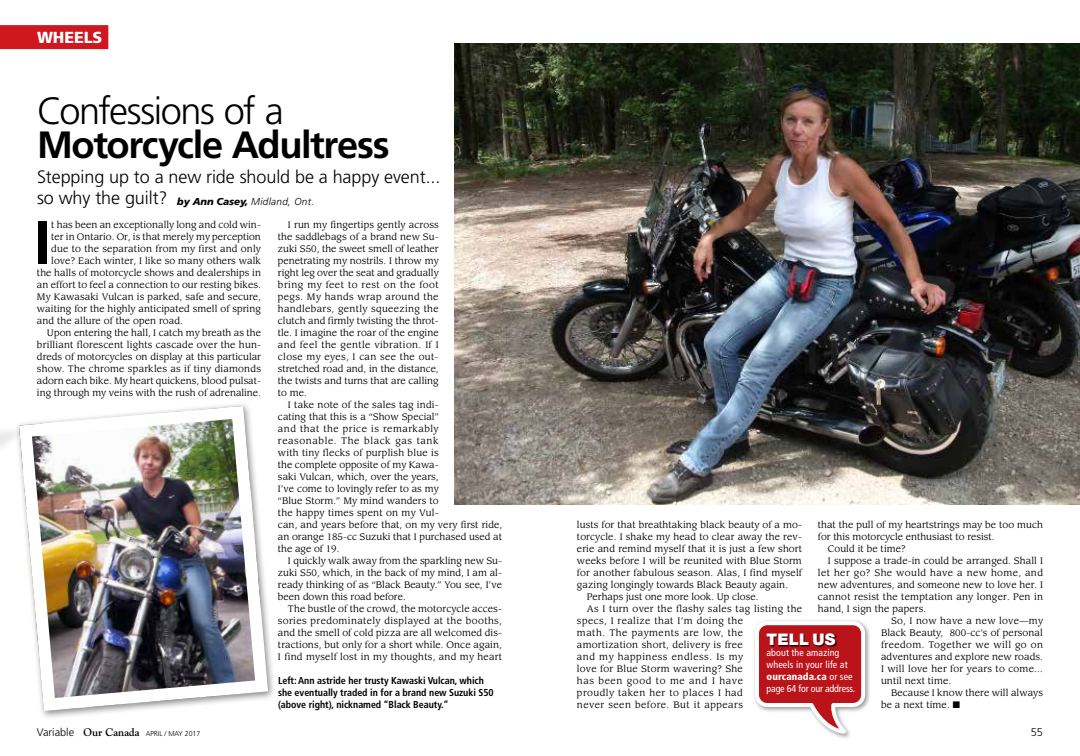
<style>
.page{position:relative;width:1080px;height:756px;background:#fff}
.page>*{position:absolute;margin:0;border:0;box-sizing:border-box;transform-origin:0 0}
.t1{font:700 60.8px "Frutiger";color:#000}
.t2{font:700 38px "Frutiger";letter-spacing:-.035em;color:#000}
.t3{font:300 38px "Frutiger";letter-spacing:-.04em;color:#000}
.t4{font:300 18px/22px "Frutiger";letter-spacing:-.005em;color:#000}
.t5{font:900 16px "Helvetica Neue";letter-spacing:.01em;color:#fff}
.t6{font:900 16px "Frutiger";letter-spacing:-.005em;color:#fff}
.t7{font:300 11px "Frutiger";color:#000}
.t8{font:700 condensed 10px/12px "Frutiger";letter-spacing:-.005em;color:#000}
.t9{font:condensed 10px/12px "Frutiger";letter-spacing:.01em;color:#fff}
.t10{font:9.2px/12px "Leawood";letter-spacing:.01em;color:#000;text-align:justify}
.t11{font:9.2px "Leawood";letter-spacing:.045em;color:#000}
.t12{font:9.2px "Leawood";letter-spacing:.03em;color:#000}
.t13{font:9.2px "Leawood";letter-spacing:.05em;color:#000}
.t14{font:9.2px "Leawood";letter-spacing:.04em;color:#000}
.t15{font:9.2px "Leawood";letter-spacing:.06em;color:#000}
.t16{font:300 7px "Frutiger";color:#000}
.s1{font-weight:900;font-style:italic;font-size:10px}
.s2{font-style:italic;font-size:10px}
.s3{font-weight:900}
.s4{font-family:"Goudy";font-weight:700;font-size:11px}
</style>
<div class="page">
<img style="left:455px;top:43px;width:625px;height:462px">
<img style="left:922px;top:78px;width:62px;height:66px">
<div style="left:753px;top:619px;width:119px;height:121px;background:#000;opacity:.4"></div>
<svg style="left:753px;top:619px;width:114px;height:118px"></svg>
<div style="left:767px;top:634px;width:70px;height:14px;background:#000;opacity:.75"></div>
<img style="left:22px;top:404px;width:252px;height:314px">
<div style="left:0;top:424px;width:28px;height:82px;background:#000;opacity:.45"></div>
<svg style="left:0;top:429px;width:21px;height:69px"></svg>
<div style="left:0;top:25px;width:108px;height:24px;background:#ce171e"></div>
<h3 class="t6" style="left:37px;top:27px;width:67px">WHEELS</h3>
<h2 class="t3" style="left:37px;top:89px;width:248px">Confessions of a</h2>
<h2 class="t2" style="left:37px;top:123px;width:354px">Motorcycle Adultress</h2>
<h3 class="t4" style="left:37px;top:166px;width:405px">Stepping up to a new ride should be a happy event... so why the guilt? <span class="s1">by Ann Casey,</span> <span class="s2">Midland, Ont.</span></h3>
<h1 class="t1" style="left:34px;top:207px;width:18px">I</h1>
<p class="t10" style="left:51px;top:219px;width:211px">t has been an exceptionally long and cold win-</p>
<p class="t10" style="left:51px;top:231px;width:211px">ter in Ontario. Or, is that merely my perception</p>
<p class="t10" style="left:51px;top:243px;width:211px">due to the separation from my first and only</p>
<p class="t10" style="left:51px;top:255px;width:211px">love? Each winter, I like so many others walk</p>
<p class="t10" style="left:37px;top:267px;width:226px">the halls of motorcycle shows and dealerships in</p>
<p class="t10" style="left:37px;top:279px;width:226px">an effort to feel a connection to our resting bikes.</p>
<p class="t10" style="left:37px;top:291px;width:225px">My Kawasaki Vulcan is parked, safe and secure,</p>
<p class="t10" style="left:37px;top:303px;width:226px">waiting for the highly anticipated smell of spring</p>
<p class="t10" style="left:37px;top:315px;width:147px">and the allure of the open road.</p>
<p class="t10" style="left:47px;top:327px;width:216px">Upon entering the hall, I catch my breath as the</p>
<p class="t10" style="left:37px;top:339px;width:226px">brilliant florescent lights cascade over the hun-</p>
<p class="t10" style="left:37px;top:351px;width:226px">dreds of motorcycles on display at this particular</p>
<p class="t10" style="left:37px;top:363px;width:225px">show. The chrome sparkles as if tiny diamonds</p>
<p class="t10" style="left:37px;top:375px;width:225px">adorn each bike. My heart quickens, blood pulsat-</p>
<p class="t10" style="left:37px;top:387px;width:226px">ing through my veins with the rush of adrenaline.</p>
<p class="t10" style="left:278px;top:219px;width:162px;text-indent:10px">I run my fingertips gently across the saddlebags of a brand new Su&shy;zuki S50, the sweet smell of leather penetrating my nostrils. I throw my right leg over the seat and gradually bring my feet to rest on the foot pegs. My hands wrap around the handlebars, gently squeezing the clutch and firmly twisting the throt&shy;tle. I imagine the roar of the engine and feel the gentle vibration. If I close my eyes, I can see the out&shy;stretched road and, in the distance, the twists and turns that are calling to me.</p>
<p class="t10" style="left:278px;top:399px;width:226px;text-align:left;text-indent:10px">I take note of the sales tag indi-<br>cating that this is a “Show Special”<br>and that the price is remarkably<br>reasonable. The black gas tank<br>with tiny flecks of purplish blue is<br>the complete opposite of my Kawa-<br>saki Vulcan, which, over the years,<br>I’ve come to lovingly refer to as my<br>“Blue Storm.” My mind wanders to<br>the happy times spent on my Vul-<br>can, and years before that, on my very first ride, an orange 185-cc Suzuki that I purchased used at the age of 19.</p>
<p class="t10" style="left:278px;top:555px;width:226px;text-indent:10px">I quickly walk away from the sparkling new Su&shy;zuki S50, which, in the back of my mind, I am al&shy;ready thinking of as “Black Beauty.” You see, I’ve been down this road before.</p>
<p class="t10" style="left:278px;top:603px;width:226px;text-indent:10px">The bustle of the crowd, the motorcycle acces&shy;sories predominately displayed at the booths, and the smell of cold pizza are all welcomed dis&shy;tractions, but only for a short while. Once again, I find myself lost in my thoughts, and my heart</p>
<p class="t8" style="left:278px;top:675px;width:217px">Left: Ann astride her trusty Kawaski Vulcan, which she eventually traded in for a brand new Suzuki S50 (above right), nicknamed “Black Beauty.”</p>
<p class="t10" style="left:818px;top:519px;width:226px">that the pull of my heartstrings may be too much</p>
<p class="t10" style="left:818px;top:531px;width:178px">for this motorcycle enthusiast to resist.</p>
<p class="t10" style="left:828px;top:543px;width:79px">Could it be time?</p>
<p class="t10" style="left:828px;top:555px;width:217px">I suppose a trade-in could be arranged. Shall I</p>
<p class="t11" style="left:818px;top:567px;width:227px">let her go? She would have a new home, and</p>
<p class="t10" style="left:818px;top:579px;width:226px">new adventures, and someone new to love her. I</p>
<p class="t10" style="left:818px;top:591px;width:227px">cannot resist the temptation any longer. Pen in</p>
<p class="t10" style="left:818px;top:603px;width:110px">hand, I sign the papers.</p>
<p class="t12" style="left:891px;top:615px;width:154px">So, I now have a new love—my</p>
<p class="t10" style="left:881px;top:627px;width:163px">Black Beauty, 800-cc’s of personal</p>
<p class="t11" style="left:881px;top:639px;width:164px">freedom. Together we will go on</p>
<p class="t10" style="left:881px;top:651px;width:163px">adventures and explore new roads.</p>
<p class="t10" style="left:881px;top:663px;width:164px">I will love her for years to come...</p>
<p class="t10" style="left:881px;top:675px;width:72px">until next time.</p>
<p class="t10" style="left:891px;top:687px;width:153px">Because I know there will always</p>
<p class="t10" style="left:881px;top:699px;width:80px">be a next time. ■</p>
<p class="t10" style="left:577px;top:519px;width:227px">lusts for that breathtaking black beauty of a mo-</p>
<p class="t10" style="left:577px;top:531px;width:226px">torcycle. I shake my head to clear away the rev-</p>
<p class="t10" style="left:577px;top:543px;width:227px">erie and remind myself that it is just a few short</p>
<p class="t10" style="left:577px;top:555px;width:226px">weeks before I will be reunited with Blue Storm</p>
<p class="t10" style="left:577px;top:567px;width:227px">for another fabulous season. Alas, I find myself</p>
<p class="t10" style="left:577px;top:579px;width:213px">gazing longingly towards Black Beauty again.</p>
<p class="t10" style="left:587px;top:591px;width:173px">Perhaps just one more look. Up close.</p>
<p class="t12" style="left:587px;top:603px;width:217px">As I turn over the flashy sales tag listing the</p>
<p class="t14" style="left:577px;top:615px;width:168px">specs, I realize that I’m doing the</p>
<p class="t13" style="left:577px;top:627px;width:168px">math. The payments are low, the</p>
<p class="t10" style="left:577px;top:639px;width:167px">amortization short, delivery is free</p>
<p class="t13" style="left:577px;top:651px;width:168px">and my happiness endless. Is my</p>
<p class="t10" style="left:577px;top:663px;width:167px">love for Blue Storm wavering? She</p>
<p class="t15" style="left:577px;top:675px;width:168px">has been good to me and I have</p>
<p class="t11" style="left:577px;top:687px;width:167px">proudly taken her to places I had</p>
<p class="t11" style="left:577px;top:699px;width:167px">never seen before. But it appears</p>
<h3 class="t5" style="left:767px;top:630px;width:70px">TELL US</h3>
<p class="t9" style="left:767px;top:647px;width:90px">about the amazing wheels in your life at <span class="s3">ourcanada.ca</span> or see page 64 for our address.</p>
<p class="t16" style="left:83px;top:730px;width:118px"><span class="s4">Our Canada</span> April / May 2017</p>
<p class="t7" style="left:1031px;top:726px;width:14px">55</p>
</div>
